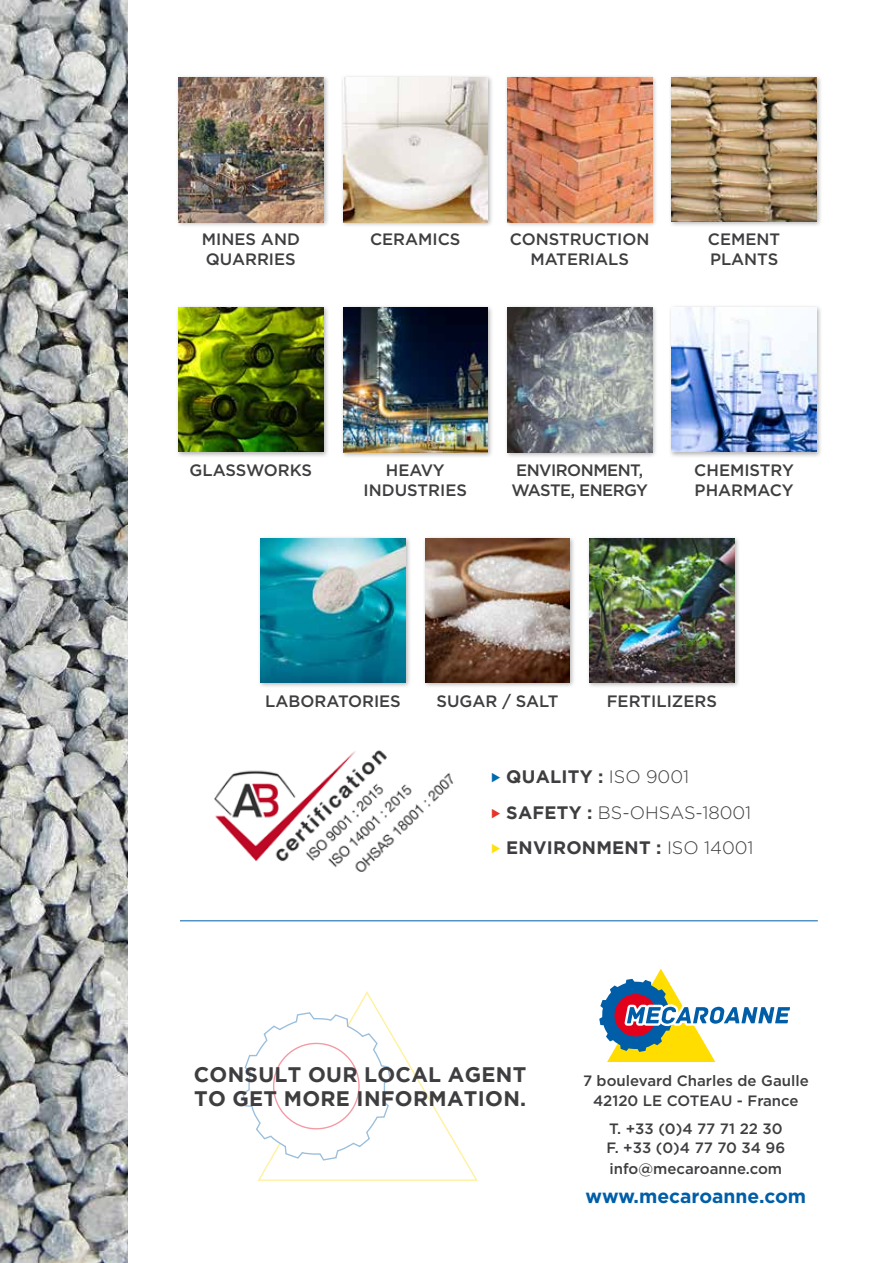
<style>
.page{position:relative;width:893px;height:1263px;background:#fff}
.page>*{position:absolute;margin:0;border:0;box-sizing:border-box;transform-origin:0 0}
.t1{font:700 21px/24px "Gotham";letter-spacing:.015em;color:#3e3d40}
.t2{font:700 19.2px "Gotham";color:#005ea8}
.t3{font:300 18px/35.2px "Gotham";color:#3e3d40}
.t4{font:500 16.5px/19.8px "Gotham";color:#3e3d40}
.t5{font:500 16.5px/19.8px "Gotham";letter-spacing:-.03em;color:#3e3d40}
.t6{font:500 15px/19.5px "Gotham";color:#3e3d40;text-align:center}
.s1{font-weight:700}
</style>
<div class="page">
<img style="left:0;top:0;width:128px;height:1263px">
<div style="left:175px;top:304px;width:154px;height:154px;background:#000;opacity:.3"></div>
<img style="left:179px;top:308px;width:144px;height:144px">
<div style="left:175px;top:74px;width:154px;height:154px;background:#000;opacity:.3"></div>
<img style="left:179px;top:77px;width:144px;height:145px">
<div style="left:504px;top:304px;width:154px;height:154px;background:#000;opacity:.3"></div>
<img style="left:507px;top:308px;width:145px;height:144px">
<div style="left:504px;top:74px;width:154px;height:154px;background:#000;opacity:.3"></div>
<img style="left:507px;top:77px;width:145px;height:145px">
<div style="left:340px;top:304px;width:154px;height:154px;background:#000;opacity:.3"></div>
<img style="left:343px;top:308px;width:145px;height:144px">
<div style="left:258px;top:535px;width:153px;height:154px;background:#000;opacity:.3"></div>
<img style="left:261px;top:538px;width:144px;height:145px">
<div style="left:586px;top:535px;width:154px;height:154px;background:#000;opacity:.3"></div>
<img style="left:590px;top:538px;width:144px;height:145px">
<div style="left:422px;top:535px;width:154px;height:153px;background:#000;opacity:.3"></div>
<img style="left:425px;top:538px;width:145px;height:145px">
<div style="left:340px;top:74px;width:154px;height:154px;background:#000;opacity:.3"></div>
<img style="left:343px;top:77px;width:145px;height:145px">
<div style="left:669px;top:304px;width:154px;height:154px;background:#000;opacity:.3"></div>
<img style="left:672px;top:308px;width:144px;height:144px">
<div style="left:669px;top:74px;width:154px;height:154px;background:#000;opacity:.3"></div>
<img style="left:672px;top:77px;width:144px;height:145px">
<hr style="left:180px;top:920px;width:638px;height:1px;background:#005ea8">
<img style="left:214px;top:750px;width:239px;height:122px">
<svg style="left:242px;top:991px;width:236px;height:190px"></svg>
<div style="left:273px;top:1043px;width:87px;height:86px;background:#fff;border:1px solid #e2001a;border-radius:50%"></div>
<svg style="left:599px;top:969px;width:191px;height:93px"></svg>
<p class="t4" style="left:202px;top:229px;width:100px">MINES AND<br>QUARRIES</p>
<p class="t4" style="left:370px;top:229px;width:92px">CERAMICS</p>
<p class="t4" style="left:510px;top:229px;width:141px;text-align:center">CONSTRUCTION<br>MATERIALS</p>
<p class="t4" style="left:708px;top:229px;width:74px">CEMENT<br>PLANTS</p>
<p class="t4" style="left:190px;top:460px;width:124px">GLASSWORKS</p>
<p class="t4" style="left:364px;top:460px;width:105px;text-align:center">HEAVY<br>INDUSTRIES</p>
<p class="t5" style="left:511px;top:460px;width:138px">ENVIRONMENT,<br>WASTE, ENERGY</p>
<p class="t4" style="left:694px;top:460px;width:101px">CHEMISTRY<br>PHARMACY</p>
<p class="t4" style="left:265px;top:691px;width:137px">LABORATORIES</p>
<p class="t4" style="left:436px;top:691px;width:124px">SUGAR / SALT</p>
<p class="t4" style="left:607px;top:691px;width:112px">FERTILIZERS</p>
<p class="t3" style="left:506px;top:759px;width:249px"><span class="s1">QUALITY :</span> ISO 9001<br><span class="s1">SAFETY :</span> BS-OHSAS-18001<br><span class="s1">ENVIRONMENT :</span> ISO 14001</p>
<p class="t1" style="left:194px;top:1062px;width:334px">CONSULT OUR LOCAL AGENT<br>TO GET MORE INFORMATION.</p>
<p class="t6" style="left:583px;top:1071px;width:227px">7 boulevard Charles de Gaulle<br>42120 LE COTEAU - France</p>
<p class="t6" style="left:606px;top:1118px;width:180px;text-align:left">T. +33 (0)4 77 71 22 30<br>F. +33 (0)4 77 70 34 96</p>
<p class="t6" style="left:610px;top:1159px;width:174px">info@mecaroanne.com</p>
<p class="t2" style="left:586px;top:1184px;width:222px">www.mecaroanne.com</p>
</div>
